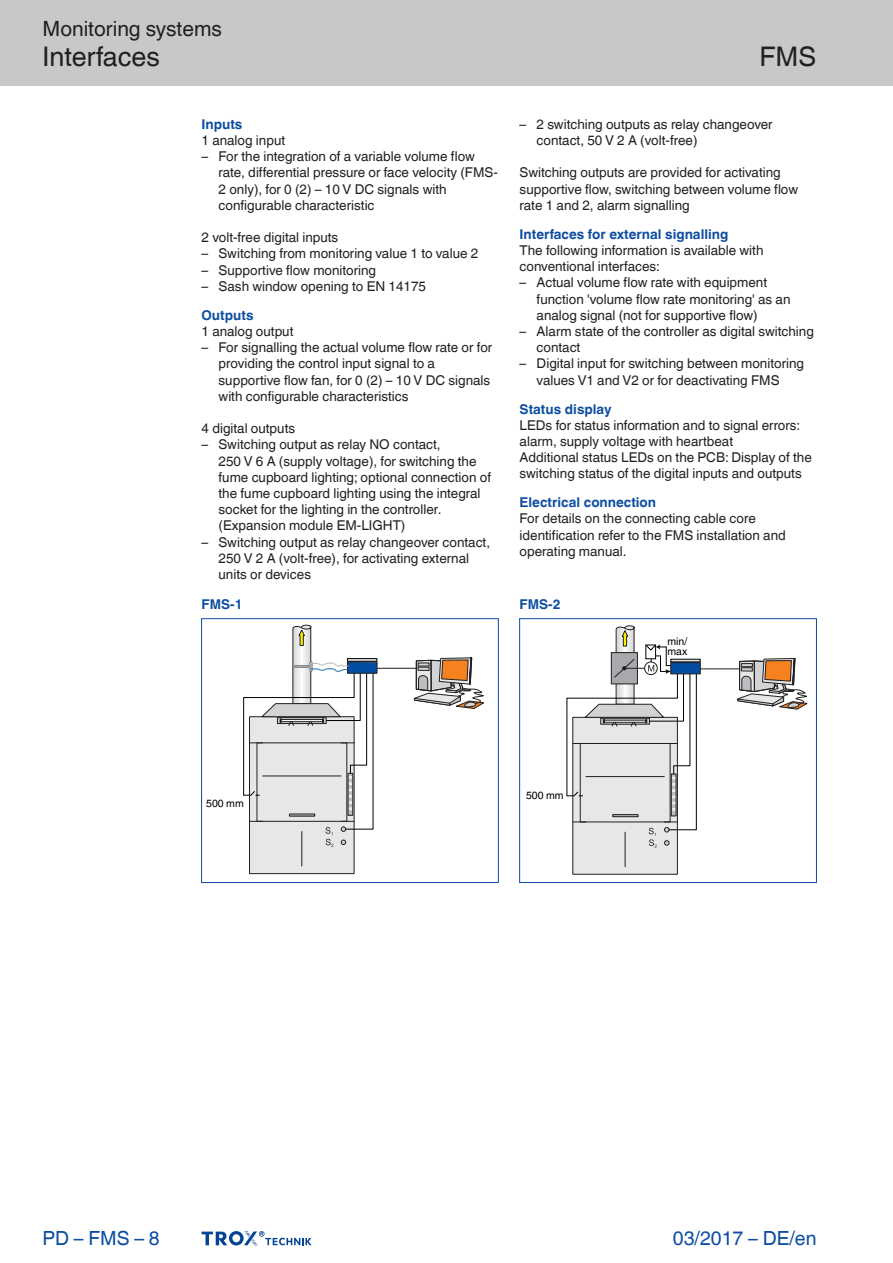
<style>
.page{position:relative;width:893px;height:1263px;background:#fff}
.page>*{position:absolute;margin:0;border:0;box-sizing:border-box;transform-origin:0 0}
.Navigation_2{font:27px "TROX Helvetica";color:#231f20}
.Navigation_3{font:27px "TROX Helvetica";color:#231f20}
.Navigation_1{font:21px "TROX Helvetica";color:#231f20}
.date{font:19.5px "TROX Helvetica";color:#0d4da1}
.pagina_li-re{font:19.5px "TROX Helvetica";color:#0d4da1}
.descr_txt_section_li{font:13.5px/16.2px "TROX Helvetica";color:#231f20}
.descr_txt_section_pa{font:13.5px/16.2px "TROX Helvetica";color:#231f20}
.descr_txt_section_ti{font:700 13.5px "TROX Helvetica";color:#0d4da1}
.Standard_oben_links{font:700 13.5px "TROX Helvetica";color:#0d4da1}
.Update_OIDs{font:10.5px/10.5px "TROX Helvetica";color:#000}
</style>
<div class="page">
<div style="left:0;top:0;width:893px;height:85px;background:#c7c8ca"></div>
<svg style="left:202px;top:1231px;width:110px;height:15px"></svg>
<div style="left:249px;top:717px;width:105px;height:157px;background:#e6e7e8"></div>
<hr style="left:301px;top:831px;width:1px;height:35px;background:#231f20">
<hr style="left:377px;top:668px;width:40px;height:1px;background:#231f20">
<svg style="left:414px;top:657px;width:70px;height:52px"></svg>
<div style="left:347px;top:662px;width:30px;height:11px;background:#034ea2"></div>
<div style="left:347px;top:662px;width:30px;height:12px;border:1px solid #231f20"></div>
<svg style="left:243px;top:624px;width:131px;height:223px"></svg>
<div style="left:347px;top:658px;width:30px;height:3px;border:1px solid #000"></div>
<div style="left:573px;top:717px;width:104px;height:157px;background:#e6e7e8"></div>
<hr style="left:625px;top:832px;width:1px;height:35px;background:#231f20">
<hr style="left:700px;top:668px;width:40px;height:1px;background:#231f20">
<svg style="left:737px;top:658px;width:71px;height:51px"></svg>
<div style="left:671px;top:663px;width:30px;height:11px;background:#034ea2"></div>
<div style="left:670px;top:662px;width:31px;height:12px;border:1px solid #231f20"></div>
<div style="left:670px;top:659px;width:30px;height:3px;border:1px solid #000"></div>
<svg style="left:566px;top:625px;width:131px;height:223px"></svg>
<hr style="left:201px;top:618px;width:1px;height:265px;background:#0d4da1">
<hr style="left:498px;top:618px;width:1px;height:265px;background:#0d4da1">
<hr style="left:201px;top:618px;width:297px;height:1px;background:#0d4da1">
<hr style="left:201px;top:882px;width:297px;height:1px;background:#0d4da1">
<hr style="left:519px;top:618px;width:1px;height:265px;background:#0d4da1">
<hr style="left:816px;top:618px;width:1px;height:265px;background:#0d4da1">
<hr style="left:519px;top:618px;width:297px;height:1px;background:#0d4da1">
<hr style="left:519px;top:882px;width:297px;height:1px;background:#0d4da1">
<p class="Navigation_1" style="left:43px;top:17px;width:181px">Monitoring systems</p>
<p class="Navigation_2" style="left:43px;top:41px;width:119px">Interfaces</p>
<p class="descr_txt_section_ti" style="left:202px;top:116px;width:42px">Inputs</p>
<p class="descr_txt_section_pa" style="left:202px;top:132px;width:85px">1 analog input</p>
<p class="descr_txt_section_li" style="left:219px;top:148px;width:281px;text-indent:-17px">– For the integration of a variable volume flow rate, differential pressure or face velocity (FMS-2 only), for 0 (2) – 10 V DC signals with configurable characteristic</p>
<p class="descr_txt_section_pa" style="left:202px;top:229px;width:138px">2 volt-free digital inputs</p>
<p class="descr_txt_section_li" style="left:202px;top:246px;width:278px">– Switching from monitoring value 1 to value 2</p>
<p class="descr_txt_section_li" style="left:202px;top:262px;width:176px">– Supportive flow monitoring</p>
<p class="descr_txt_section_li" style="left:202px;top:278px;width:226px">– Sash window opening to EN 14175</p>
<p class="descr_txt_section_ti" style="left:202px;top:307px;width:53px">Outputs</p>
<p class="descr_txt_section_pa" style="left:202px;top:323px;width:93px">1 analog output</p>
<p class="descr_txt_section_li" style="left:219px;top:339px;width:275px;text-indent:-17px">– For signalling the actual volume flow rate or for providing the control input signal to a supportive flow fan, for 0 (2) – 10 V DC signals with configurable characteristics</p>
<p class="descr_txt_section_pa" style="left:202px;top:420px;width:95px">4 digital outputs</p>
<p class="descr_txt_section_li" style="left:219px;top:437px;width:274px;text-indent:-17px">– Switching output as relay NO contact,<br>250 V 6 A (supply voltage), for switching the fume cupboard lighting; optional connection of the fume cupboard lighting using the integral socket for the lighting in the controller. (Expansion module EM-LIGHT)</p>
<p class="descr_txt_section_li" style="left:219px;top:534px;width:273px;text-indent:-17px">– Switching output as relay changeover contact,<br>250 V 2 A (volt-free), for activating external units or devices</p>
<p class="Standard_oben_links" style="left:202px;top:596px;width:42px">FMS-1</p>
<p class="Navigation_3" style="left:759px;top:41px;width:58px">FMS</p>
<p class="descr_txt_section_li" style="left:537px;top:116px;width:238px;text-indent:-17px">– 2 switching outputs as relay changeover contact, 50 V 2 A (volt-free)</p>
<p class="descr_txt_section_pa" style="left:520px;top:165px;width:280px">Switching outputs are provided for activating supportive flow, switching between volume flow rate 1 and 2, alarm signalling</p>
<p class="descr_txt_section_ti" style="left:520px;top:226px;width:210px">Interfaces for external signalling</p>
<p class="descr_txt_section_pa" style="left:520px;top:242px;width:245px">The following information is available with conventional interfaces:</p>
<p class="descr_txt_section_li" style="left:537px;top:275px;width:255px;text-indent:-17px">– Actual volume flow rate with equipment function 'volume flow rate monitoring' as an analog signal (not for supportive flow)</p>
<p class="descr_txt_section_li" style="left:537px;top:323px;width:279px;text-indent:-17px">– Alarm state of the controller as digital switching contact</p>
<p class="descr_txt_section_li" style="left:520px;top:356px;width:286px;text-align:center">– Digital input for switching between monitoring values V1 and V2 or for deactivating FMS</p>
<p class="descr_txt_section_ti" style="left:520px;top:401px;width:93px">Status display</p>
<p class="descr_txt_section_pa" style="left:520px;top:417px;width:282px">LEDs for status information and to signal errors: alarm, supply voltage with heartbeat</p>
<p class="descr_txt_section_pa" style="left:520px;top:449px;width:294px">Additional status LEDs on the PCB: Display of the switching status of the digital inputs and outputs</p>
<p class="descr_txt_section_ti" style="left:520px;top:495px;width:138px">Electrical connection</p>
<p class="descr_txt_section_pa" style="left:520px;top:511px;width:268px">For details on the connecting cable core identification refer to the FMS installation and operating manual.</p>
<p class="Standard_oben_links" style="left:520px;top:596px;width:42px">FMS-2</p>
<p class="Update_OIDs" style="left:667px;top:636px;width:21px">min/ max</p>
<p class="Update_OIDs" style="left:206px;top:798px;width:39px">500 mm</p>
<p class="Update_OIDs" style="left:526px;top:790px;width:39px">500 mm</p>
<p class="pagina_li-re" style="left:43px;top:1227px;width:119px">PD – FMS – 8</p>
<p class="date" style="left:673px;top:1227px;width:145px">03/2017 – DE/en</p>
</div>
